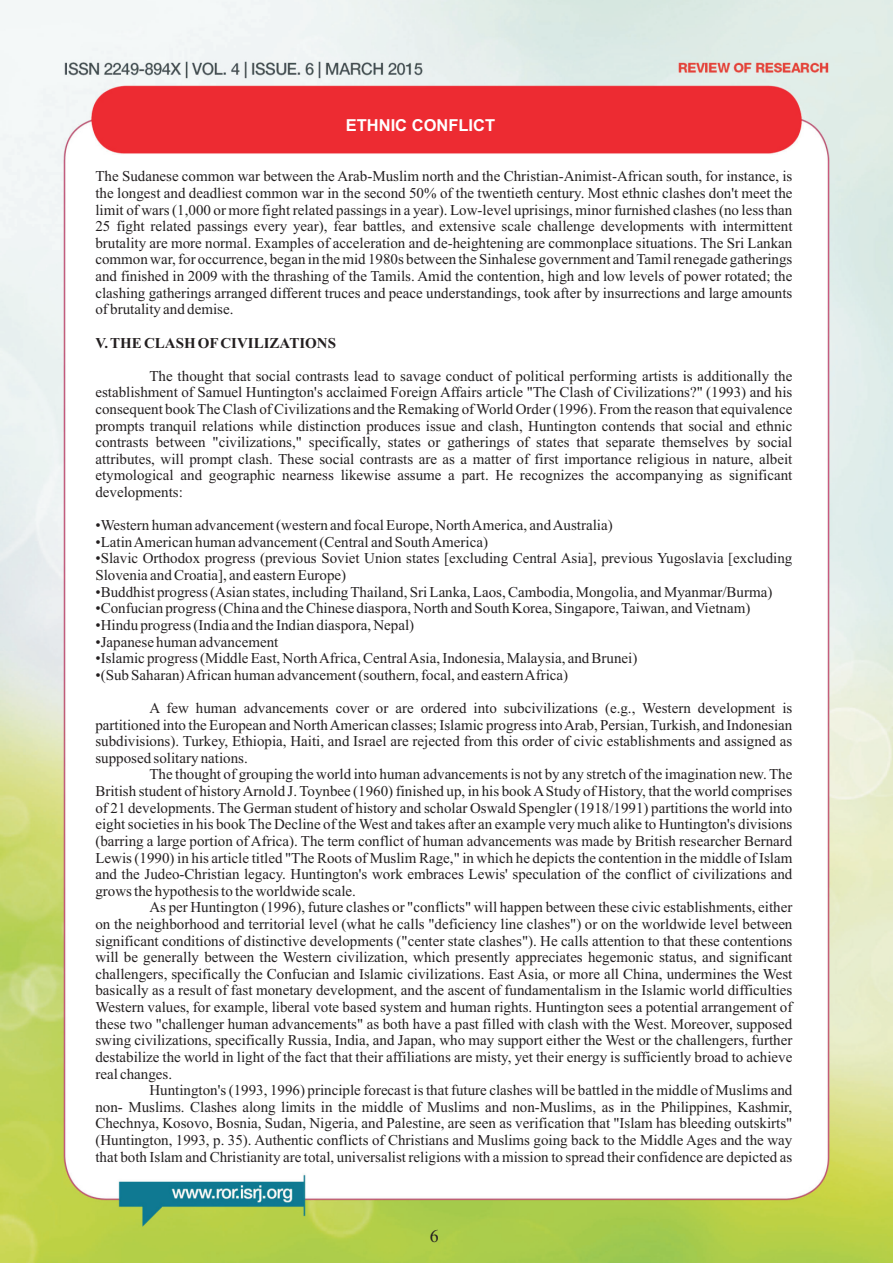
<style>
.page{position:relative;width:893px;height:1263px;background:#fff}
.page>*{position:absolute;margin:0;border:0;box-sizing:border-box;transform-origin:0 0}
.t1{font:18px "Times New Roman";color:#231f20}
.t2{font:700 16.5px "Arial";color:#fff}
.t3{font:15px/16.6px "Times New Roman";color:#231f20;text-align:justify}
.t4{font:700 15px "Times New Roman";color:#231f20}
</style>
<div class="page">
<img style="left:0;top:0;width:893px;height:1263px">
<p class="t2" style="left:346px;top:119px;width:151px">ETHNIC CONFLICT</p>
<p class="t3" style="left:95px;top:169px;width:698px">The Sudanese common war between the Arab-Muslim north and the Christian-Animist-African south, for instance, is the longest and deadliest common war in the second 50% of the twentieth century. Most ethnic clashes don't meet the limit of wars (1,000 or more fight related passings in a year). Low-level uprisings, minor furnished clashes (no less than 25 fight related passings every year), fear battles, and extensive scale challenge developments with intermittent brutality are more normal. Examples of acceleration and de-heightening are commonplace situations. The Sri Lankan common war, for occurrence, began in the mid 1980s between the Sinhalese government and Tamil renegade gatherings and finished in 2009 with the thrashing of the Tamils. Amid the contention, high and low levels of power rotated; the clashing gatherings arranged different truces and peace understandings, took after by insurrections and large amounts of brutality and demise.</p>
<p class="t4" style="left:95px;top:337px;width:242px">V. THE CLASH OFCIVILIZATIONS</p>
<p class="t3" style="left:95px;top:369px;width:698px;text-indent:54px">The thought that social contrasts lead to savage conduct of political performing artists is additionally the establishment of Samuel Huntington's acclaimed Foreign Affairs article "The Clash of Civilizations?" (1993) and his consequent book The Clash of Civilizations and the Remaking of World Order (1996). From the reason that equivalence prompts tranquil relations while distinction produces issue and clash, Huntington contends that social and ethnic contrasts between "civilizations," specifically, states or gatherings of states that separate themselves by social attributes, will prompt clash. These social contrasts are as a matter of first importance religious in nature, albeit etymological and geographic nearness likewise assume a part. He recognizes the accompanying as significant developments:</p>
<p class="t3" style="left:95px;top:518px;width:519px">•Western human advancement (western and focal Europe, North America, and Australia)</p>
<p class="t3" style="left:95px;top:535px;width:394px">•Latin American human advancement (Central and South America)</p>
<p class="t3" style="left:95px;top:552px;width:698px">•Slavic Orthodox progress (previous Soviet Union states [excluding Central Asia], previous Yugoslavia [excluding<br>Slovenia and Croatia], and eastern Europe)</p>
<p class="t3" style="left:95px;top:585px;width:678px">•Buddhist progress (Asian states, including Thailand, Sri Lanka, Laos, Cambodia, Mongolia, and Myanmar/Burma)</p>
<p class="t3" style="left:95px;top:601px;width:656px">•Confucian progress (China and the Chinese diaspora, North and South Korea, Singapore, Taiwan, and Vietnam)</p>
<p class="t3" style="left:95px;top:618px;width:320px">•Hindu progress (India and the Indian diaspora, Nepal)</p>
<p class="t3" style="left:95px;top:635px;width:185px">•Japanese human advancement</p>
<p class="t3" style="left:95px;top:651px;width:543px">•Islamic progress (Middle East, North Africa, Central Asia, Indonesia, Malaysia, and Brunei)</p>
<p class="t3" style="left:95px;top:668px;width:474px">•(Sub Saharan) African human advancement (southern, focal, and eastern Africa)</p>
<p class="t3" style="left:95px;top:701px;width:698px;text-indent:54px">A few human advancements cover or are ordered into subcivilizations (e.g., Western development is partitioned into the European and North American classes; Islamic progress into Arab, Persian, Turkish, and Indonesian subdivisions). Turkey, Ethiopia, Haiti, and Israel are rejected from this order of civic establishments and assigned as supposed solitary nations.</p>
<p class="t3" style="left:95px;top:767px;width:698px;text-indent:54px">The thought of grouping the world into human advancements is not by any stretch of the imagination new. The British student of history Arnold J. Toynbee (1960) finished up, in his book AStudy of History, that the world comprises of 21 developments. The German student of history and scholar Oswald Spengler (1918/1991) partitions the world into eight societies in his book The Decline of the West and takes after an example very much alike to Huntington's divisions (barring a large portion of Africa). The term conflict of human advancements was made by British researcher Bernard Lewis (1990) in his article titled "The Roots of Muslim Rage," in which he depicts the contention in the middle of Islam and the Judeo-Christian legacy. Huntington's work embraces Lewis' speculation of the conflict of civilizations and grows the hypothesis to the worldwide scale.</p>
<p class="t3" style="left:95px;top:900px;width:699px;text-indent:54px">As per Huntington (1996), future clashes or "conflicts" will happen between these civic establishments, either on the neighborhood and territorial level (what he calls "deficiency line clashes") or on the worldwide level between significant conditions of distinctive developments ("center state clashes"). He calls attention to that these contentions will be generally between the Western civilization, which presently appreciates hegemonic status, and significant challengers, specifically the Confucian and Islamic civilizations. East Asia, or more all China, undermines the West basically as a result of fast monetary development, and the ascent of fundamentalism in the Islamic world difficulties Western values, for example, liberal vote based system and human rights. Huntington sees a potential arrangement of these two "challenger human advancements" as both have a past filled with clash with the West. Moreover, supposed swing civilizations, specifically Russia, India, and Japan, who may support either the West or the challengers, further destabilize the world in light of the fact that their affiliations are misty, yet their energy is sufficiently broad to achieve real changes.</p>
<p class="t3" style="left:95px;top:1083px;width:698px;text-indent:54px">Huntington's (1993, 1996) principle forecast is that future clashes will be battled in the middle of Muslims and non- Muslims. Clashes along limits in the middle of Muslims and non-Muslims, as in the Philippines, Kashmir, Chechnya, Kosovo, Bosnia, Sudan, Nigeria, and Palestine, are seen as verification that "Islam has bleeding outskirts" (Huntington, 1993, p. 35). Authentic conflicts of Christians and Muslims going back to the Middle Ages and the way that both Islam and Christianity are total, universalist religions with a mission to spread their confidence are depicted as</p>
<p class="t1" style="left:430px;top:1229px;width:10px">6</p>
</div>
